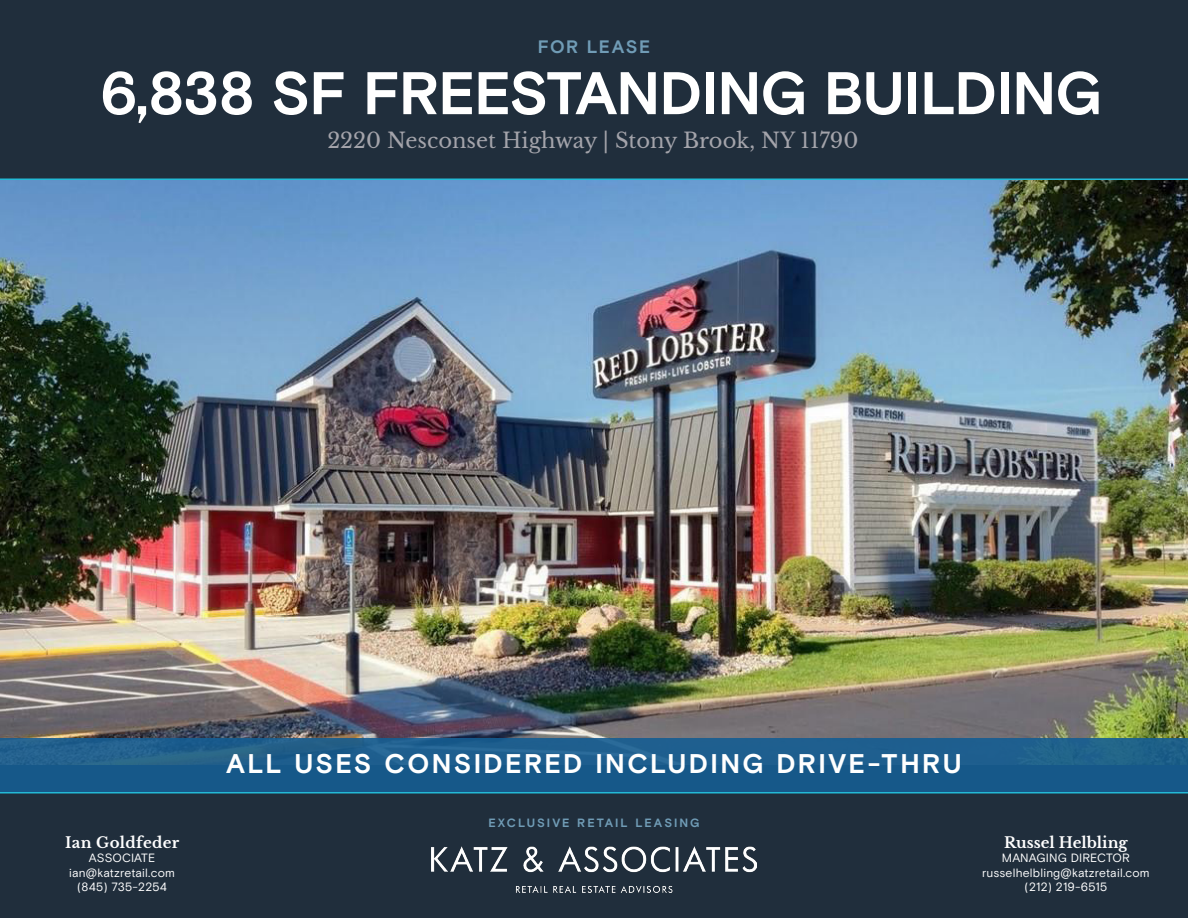
<style>
.page{position:relative;width:1188px;height:918px;background:#202e3c}
.page>*{position:absolute;margin:0;border:0;box-sizing:border-box;transform-origin:0 0}
.t1{font:700 60px "Basis Grotesque Pro";letter-spacing:-.015em;color:#fff}
.t2{font:700 27px "Basis Grotesque Pro";letter-spacing:.085em;color:#fff}
.t3{font:21px "Libre Baskerville";color:#a4a4ab}
.t4{font:700 18px "Basis Grotesque Pro";letter-spacing:.085em;color:#709cb6}
.t5{font:700 15px "Libre Baskerville";color:#fff}
.t6{font:700 15px "Libre Baskerville";letter-spacing:.02em;color:#fff}
.t7{font:12px "Basis Grotesque Pro";letter-spacing:.01em;color:#fff}
.t8{font:700 12px "Basis Grotesque Pro";letter-spacing:.165em;color:#709cb6}
</style>
<div class="page">
<img style="left:0;top:178px;width:1188px;height:616px">
<div style="left:0;top:738px;width:1188px;height:54px;background:linear-gradient(to bottom,#23628f,#145688)"></div>
<img style="left:432px;top:846px;width:324px;height:46px">
<p class="t4" style="left:538px;top:36px;width:114px">FOR LEASE</p>
<p class="t1" style="left:100px;top:58px;width:1003px">6,838 SF FREESTANDING BUILDING</p>
<p class="t3" style="left:327px;top:127px;width:533px">2220 Nesconset Highway | Stony Brook, NY 11790</p>
<p class="t2" style="left:226px;top:748px;width:737px">ALL USES CONSIDERED INCLUDING DRIVE-THRU</p>
<p class="t6" style="left:65px;top:833px;width:116px">Ian Goldfeder</p>
<p class="t7" style="left:89px;top:851px;width:68px">ASSOCIATE</p>
<p class="t7" style="left:69px;top:865px;width:107px">ian@katzretail.com</p>
<p class="t7" style="left:77px;top:880px;width:91px">(845) 735-2254</p>
<p class="t8" style="left:488px;top:816px;width:213px">EXCLUSIVE RETAIL LEASING</p>
<p class="t5" style="left:1004px;top:833px;width:125px">Russel Helbling</p>
<p class="t7" style="left:1002px;top:851px;width:129px">MANAGING DIRECTOR</p>
<p class="t7" style="left:982px;top:865px;width:169px">russelhelbling@katzretail.com</p>
<p class="t7" style="left:1025px;top:880px;width:84px">(212) 219-6515</p>
</div>
